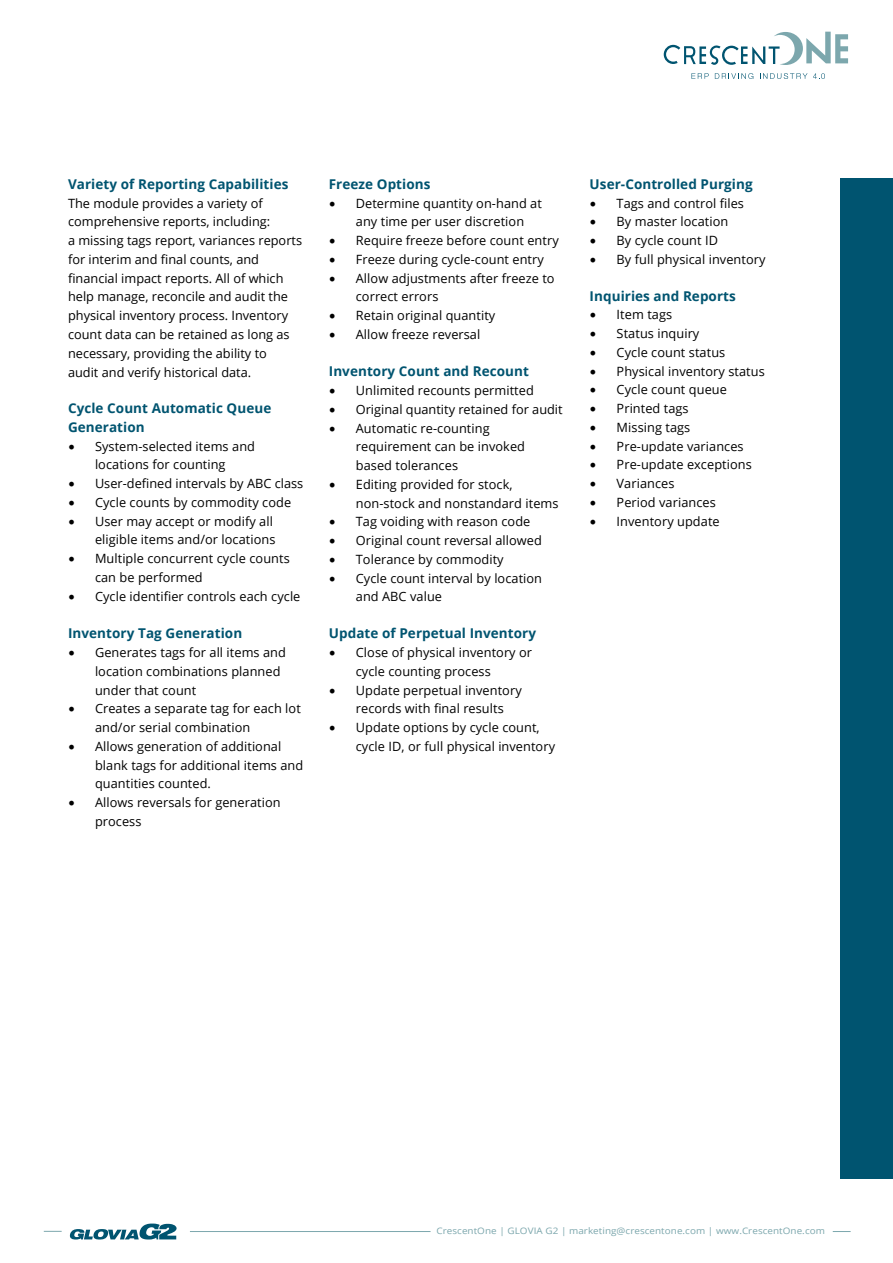
<style>
.page{position:relative;width:893px;height:1263px;background:#fff}
.page>*{position:absolute;margin:0;border:0;box-sizing:border-box;transform-origin:0 0}
.t1{font:700 13.5px/18.8px "Open Sans";letter-spacing:.005em;color:#005470}
.t2{font:12.75px/18.8px "Open Sans";letter-spacing:.005em;color:#000}
.t3{font:9px "Open Sans";letter-spacing:.005em;color:#7ca7ad;scale:1.1 1}
.s1{font-family:"Minion Pro";font-size:18px}
</style>
<div class="page">
<svg style="left:69px;top:1223px;width:108px;height:16px"></svg>
<svg style="left:833px;top:1231px;width:18px;height:1px"></svg>
<svg style="left:44px;top:1231px;width:18px;height:1px"></svg>
<svg style="left:691px;top:73px;width:18px;height:6px"></svg>
<svg style="left:715px;top:73px;width:38px;height:6px"></svg>
<svg style="left:760px;top:73px;width:47px;height:6px"></svg>
<svg style="left:813px;top:73px;width:12px;height:6px"></svg>
<svg style="left:664px;top:32px;width:184px;height:33px"></svg>
<hr style="left:190px;top:1231px;width:241px;height:1px;background:#7ca7ad">
<div style="left:841px;top:179px;width:52px;height:1000px;background:#005470"></div>
<p class="t1" style="left:68px;top:174px;width:222px">Variety of Reporting Capabilities</p>
<p class="t2" style="left:68px;top:193px;width:236px">The module provides a variety of comprehensive reports, including:<br>a missing tags report, variances reports for interim and final counts, and financial impact reports. All of which help manage, reconcile and audit the physical inventory process. Inventory count data can be retained as long as necessary, providing the ability to<br>audit and verify historical data.</p>
<p class="t1" style="left:68px;top:399px;width:205px">Cycle Count Automatic Queue<br>Generation</p>
<p class="t2" style="left:68px;top:436px;width:188px;text-align:center"><span class="s1">•</span> System-selected items and locations for counting</p>
<p class="t2" style="left:68px;top:474px;width:237px"><span class="s1">•</span> User-defined intervals by ABC class</p>
<p class="t2" style="left:68px;top:493px;width:225px"><span class="s1">•</span> Cycle counts by commodity code</p>
<p class="t2" style="left:68px;top:511px;width:209px;text-align:right"><span class="s1">•</span> User may accept or modify all eligible items and/or locations</p>
<p class="t2" style="left:95px;top:549px;width:196px;text-indent:-27px"><span class="s1">•</span> Multiple concurrent cycle counts can be performed</p>
<p class="t2" style="left:68px;top:586px;width:234px"><span class="s1">•</span> Cycle identifier controls each cycle</p>
<p class="t1" style="left:68px;top:624px;width:176px">Inventory Tag Generation</p>
<p class="t2" style="left:95px;top:643px;width:192px;text-indent:-27px"><span class="s1">•</span> Generates tags for all items and location combinations planned under that count</p>
<p class="t2" style="left:95px;top:699px;width:207px;text-indent:-27px"><span class="s1">•</span> Creates a separate tag for each lot and/or serial combination</p>
<p class="t2" style="left:95px;top:736px;width:210px;text-indent:-27px"><span class="s1">•</span> Allows generation of additional blank tags for additional items and quantities counted.</p>
<p class="t2" style="left:95px;top:793px;width:187px;text-indent:-27px"><span class="s1">•</span> Allows reversals for generation process</p>
<p class="t1" style="left:329px;top:174px;width:103px">Freeze Options</p>
<p class="t2" style="left:356px;top:193px;width:188px;text-indent:-27px"><span class="s1">•</span> Determine quantity on-hand at any time per user discretion</p>
<p class="t2" style="left:329px;top:231px;width:231px"><span class="s1">•</span> Require freeze before count entry</p>
<p class="t2" style="left:329px;top:250px;width:217px"><span class="s1">•</span> Freeze during cycle-count entry</p>
<p class="t2" style="left:356px;top:268px;width:200px;text-indent:-27px"><span class="s1">•</span> Allow adjustments after freeze to correct errors</p>
<p class="t2" style="left:329px;top:306px;width:168px"><span class="s1">•</span> Retain original quantity</p>
<p class="t2" style="left:329px;top:325px;width:153px"><span class="s1">•</span> Allow freeze reversal</p>
<p class="t1" style="left:329px;top:362px;width:202px">Inventory Count and Recount</p>
<p class="t2" style="left:329px;top:381px;width:207px"><span class="s1">•</span> Unlimited recounts permitted</p>
<p class="t2" style="left:329px;top:400px;width:235px"><span class="s1">•</span> Original quantity retained for audit</p>
<p class="t2" style="left:356px;top:418px;width:171px;text-indent:-27px"><span class="s1">•</span> Automatic re-counting requirement can be invoked based tolerances</p>
<p class="t2" style="left:356px;top:475px;width:204px;text-indent:-27px"><span class="s1">•</span> Editing provided for stock, non-stock and nonstandard items</p>
<p class="t2" style="left:329px;top:512px;width:203px"><span class="s1">•</span> Tag voiding with reason code</p>
<p class="t2" style="left:329px;top:531px;width:215px"><span class="s1">•</span> Original count reversal allowed</p>
<p class="t2" style="left:329px;top:550px;width:176px"><span class="s1">•</span> Tolerance by commodity</p>
<p class="t2" style="left:356px;top:568px;width:188px;text-indent:-27px"><span class="s1">•</span> Cycle count interval by location and ABC value</p>
<p class="t1" style="left:329px;top:624px;width:209px">Update of Perpetual Inventory</p>
<p class="t2" style="left:356px;top:643px;width:178px;text-indent:-27px"><span class="s1">•</span> Close of physical inventory or cycle counting process</p>
<p class="t2" style="left:356px;top:680px;width:167px;text-indent:-27px"><span class="s1">•</span> Update perpetual inventory records with final results</p>
<p class="t2" style="left:356px;top:718px;width:201px;text-indent:-27px"><span class="s1">•</span> Update options by cycle count, cycle ID, or full physical inventory</p>
<p class="t1" style="left:590px;top:174px;width:165px">User-Controlled Purging</p>
<p class="t2" style="left:590px;top:193px;width:156px"><span class="s1">•</span> Tags and control files</p>
<p class="t2" style="left:590px;top:212px;width:140px"><span class="s1">•</span> By master location</p>
<p class="t2" style="left:590px;top:231px;width:130px"><span class="s1">•</span> By cycle count ID</p>
<p class="t2" style="left:590px;top:250px;width:177px"><span class="s1">•</span> By full physical inventory</p>
<p class="t1" style="left:590px;top:286px;width:148px">Inquiries and Reports</p>
<p class="t2" style="left:590px;top:305px;width:84px"><span class="s1">•</span> Item tags</p>
<p class="t2" style="left:590px;top:324px;width:111px"><span class="s1">•</span> Status inquiry</p>
<p class="t2" style="left:590px;top:343px;width:137px"><span class="s1">•</span> Cycle count status</p>
<p class="t2" style="left:590px;top:361px;width:177px"><span class="s1">•</span> Physical inventory status</p>
<p class="t2" style="left:590px;top:380px;width:139px"><span class="s1">•</span> Cycle count queue</p>
<p class="t2" style="left:590px;top:399px;width:101px"><span class="s1">•</span> Printed tags</p>
<p class="t2" style="left:590px;top:418px;width:102px"><span class="s1">•</span> Missing tags</p>
<p class="t2" style="left:590px;top:436px;width:155px"><span class="s1">•</span> Pre-update variances</p>
<p class="t2" style="left:590px;top:455px;width:164px"><span class="s1">•</span> Pre-update exceptions</p>
<p class="t2" style="left:590px;top:474px;width:86px"><span class="s1">•</span> Variances</p>
<p class="t2" style="left:590px;top:493px;width:128px"><span class="s1">•</span> Period variances</p>
<p class="t2" style="left:590px;top:511px;width:132px"><span class="s1">•</span> Inventory update</p>
<p class="t3" style="left:436px;top:1224px;width:355px">CrescentOne | GLOVIA G2 | marketing@crescentone.com | www.CrescentOne.com</p>
</div>
